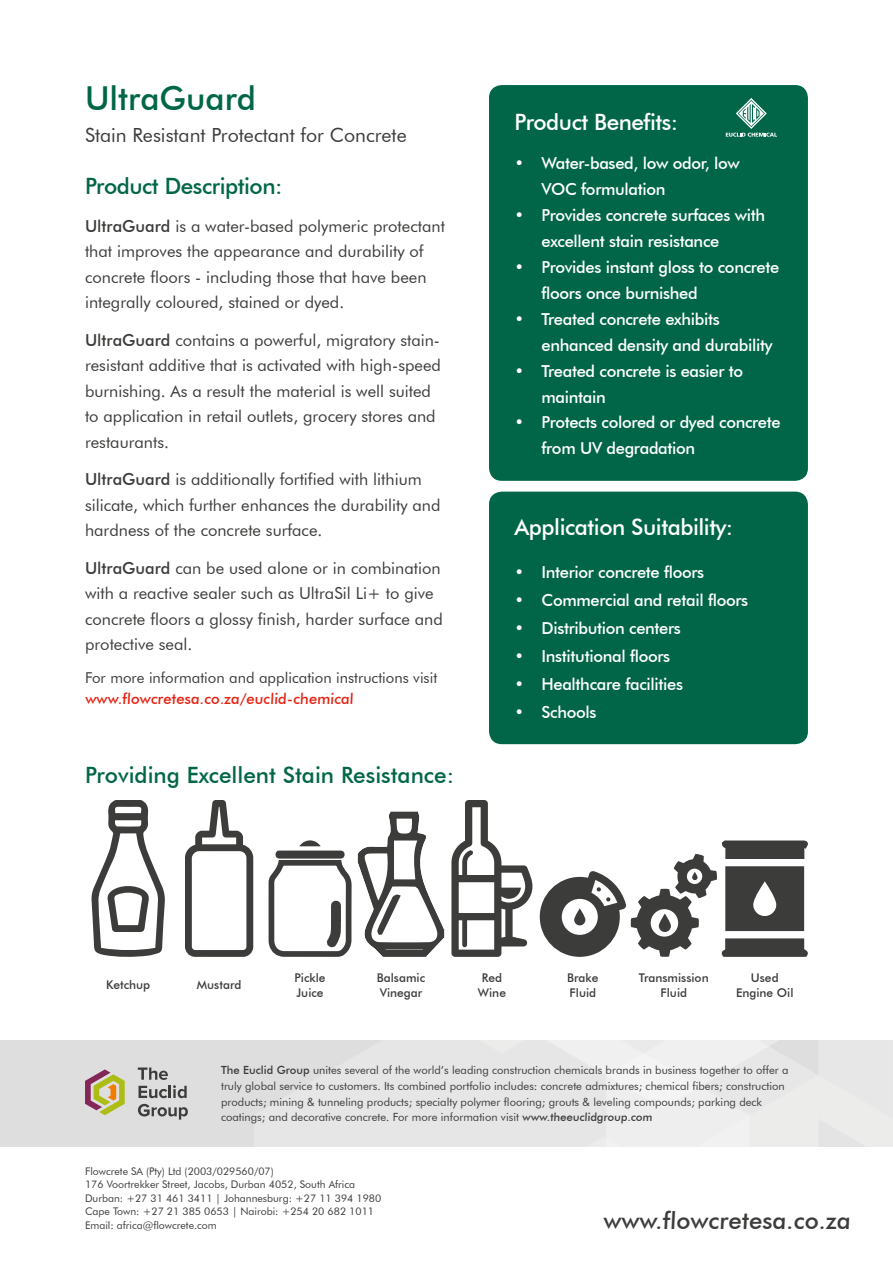
<style>
.page{position:relative;width:893px;height:1263px;background:#fff}
.page>*{position:absolute;margin:0;border:0;box-sizing:border-box;transform-origin:0 0}
.t1{font:500 33px "Futura BT";color:#006647}
.t2{font:500 24px "Futura BT";color:#3c3c3b}
.t3{font:500 22.5px "Futura BT";letter-spacing:-.02em;color:#fff}
.t4{font:500 22.5px "Futura BT";color:#006647}
.t5{font:500 22.5px "Futura BT";letter-spacing:-.02em;color:#006647}
.t6{font:19.5px "Futura BT";color:#3c3c3b}
.t7{font:16.5px/25.5px "Futura BT";color:#3c3c3b}
.t8{font:500 16.5px/26px "Futura BT";letter-spacing:-.02em;color:#fff}
.t9{font:15px "Futura BT";color:#3c3c3b}
.t10{font:500 15px "Futura BT";color:#e42313}
.t11{font:500 12px/14.4px "Futura BT";color:#3c3c3b}
.t12{font:11.25px/15.6px "Futura BT";color:#3c3c3b}
.t13{font:10.5px/13.5px "Futura BT";color:#3c3c3b}
.s1{font-weight:500}
</style>
<div class="page">
<div style="left:489px;top:85px;width:319px;height:396px;background:#006647;border-radius:13px"></div>
<div style="left:489px;top:492px;width:319px;height:252px;background:#006647;border-radius:13px"></div>
<svg style="left:726px;top:98px;width:51px;height:39px"></svg>
<svg style="left:91px;top:800px;width:74px;height:157px"></svg>
<svg style="left:185px;top:800px;width:68px;height:157px"></svg>
<svg style="left:268px;top:812px;width:176px;height:145px"></svg>
<svg style="left:451px;top:800px;width:81px;height:157px"></svg>
<svg style="left:540px;top:840px;width:268px;height:117px"></svg>
<svg style="left:85px;top:1069px;width:40px;height:46px;background:#c0af80"></svg>
<svg style="left:138px;top:1067px;width:49px;height:31px;background:#afafae"></svg>
<svg style="left:138px;top:1104px;width:50px;height:15px"></svg>
<h1 class="t1" style="left:85px;top:78px;width:173px">UltraGuard</h1>
<p class="t6" style="left:85px;top:123px;width:323px">Stain Resistant Protectant for Concrete</p>
<h3 class="t5" style="left:85px;top:172px;width:199px">Product Description:</h3>
<p class="t7" style="left:85px;top:213px;width:361px"><span class="s1">UltraGuard</span> is a water-based polymeric protectant that improves the appearance and durability of concrete floors - including those that have been integrally coloured, stained or dyed.</p>
<p class="t7" style="left:85px;top:327px;width:357px"><span class="s1">UltraGuard</span> contains a powerful, migratory stain&shy;resistant additive that is activated with high-speed burnishing. As a result the material is well suited to application in retail outlets, grocery stores and restaurants.</p>
<p class="t7" style="left:85px;top:466px;width:357px"><span class="s1">UltraGuard</span> is additionally fortified with lithium silicate, which further enhances the durability and hardness of the concrete surface.</p>
<p class="t7" style="left:85px;top:555px;width:359px"><span class="s1">UltraGuard</span> can be used alone or in combination with a reactive sealer such as UltraSil Li+ to give concrete floors a glossy finish, harder surface and protective seal.</p>
<p class="t9" style="left:85px;top:669px;width:354px">For more information and application instructions visit</p>
<p class="t10" style="left:85px;top:690px;width:271px">www.flowcretesa.co.za/euclid-chemical</p>
<h3 class="t4" style="left:85px;top:761px;width:371px">Providing Excellent Stain Resistance:</h3>
<h3 class="t3" style="left:514px;top:109px;width:165px">Product Benefits:</h3>
<p class="t8" style="left:541px;top:150px;width:200px;text-indent:-27px">• Water-based, low odor, low<br>VOC formulation</p>
<p class="t8" style="left:541px;top:202px;width:225px;text-indent:-27px">• Provides concrete surfaces with excellent stain resistance</p>
<p class="t8" style="left:541px;top:254px;width:239px;text-indent:-27px">• Provides instant gloss to concrete floors once burnished</p>
<p class="t8" style="left:541px;top:306px;width:233px;text-indent:-27px">• Treated concrete exhibits enhanced density and durability</p>
<p class="t8" style="left:541px;top:358px;width:203px;text-indent:-27px">• Treated concrete is easier to maintain</p>
<p class="t8" style="left:541px;top:409px;width:241px;text-indent:-27px">• Protects colored or dyed concrete from UV degradation</p>
<h3 class="t3" style="left:514px;top:514px;width:220px">Application Suitability:</h3>
<p class="t8" style="left:514px;top:559px;width:191px">• Interior concrete floors</p>
<p class="t8" style="left:514px;top:587px;width:235px">• Commercial and retail floors</p>
<p class="t8" style="left:514px;top:615px;width:168px">• Distribution centers</p>
<p class="t8" style="left:514px;top:643px;width:157px">• Institutional floors</p>
<p class="t8" style="left:514px;top:671px;width:170px">• Healthcare facilities</p>
<p class="t8" style="left:514px;top:698px;width:84px">• Schools</p>
<p class="t11" style="left:106px;top:978px;width:46px">Ketchup</p>
<p class="t11" style="left:197px;top:978px;width:46px">Mustard</p>
<p class="t11" style="left:295px;top:970px;width:32px">Pickle<br>Juice</p>
<p class="t11" style="left:377px;top:970px;width:50px">Balsamic<br>Vinegar</p>
<p class="t11" style="left:478px;top:970px;width:30px;text-align:center">Red<br>Wine</p>
<p class="t11" style="left:567px;top:970px;width:33px">Brake<br>Fluid</p>
<p class="t11" style="left:639px;top:970px;width:71px;text-align:center">Transmission<br>Fluid</p>
<p class="t11" style="left:736px;top:970px;width:59px;text-align:center">Used<br>Engine Oil</p>
<p class="t12" style="left:221px;top:1062px;width:569px"><span class="s1">The Euclid Group</span> unites several of the world’s leading construction chemicals brands in business together to offer a truly global service to customers. Its combined portfolio includes: concrete admixtures; chemical fibers; construction products; mining &amp; tunneling products; specialty polymer flooring; grouts &amp; leveling compounds; parking deck coatings; and decorative concrete. For more information visit <span class="s1">www.theeuclidgroup.com</span></p>
<p class="t13" style="left:85px;top:1164px;width:298px">Flowcrete SA (Pty) Ltd (2003/029560/07)<br>176 Voortrekker Street, Jacobs, Durban 4052, South Africa Durban: +27 31 461 3411 | Johannesburg: +27 11 394 1980<br>Cape Town: +27 21 385 0653 | Nairobi: +254 20 682 1011<br>Email: africa@flowcrete.com</p>
<h2 class="t2" style="left:603px;top:1206px;width:250px">www.flowcretesa.co.za</h2>
</div>
